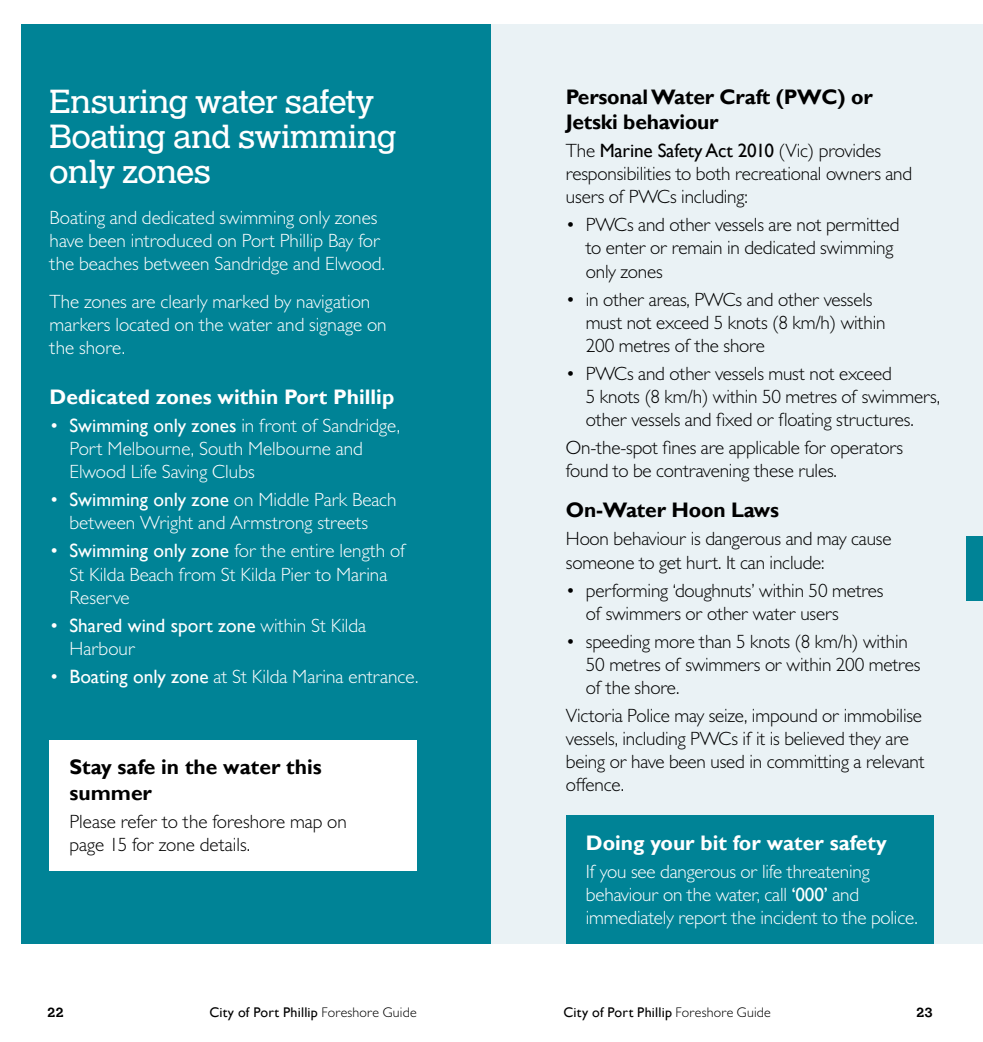
<style>
.page{position:relative;width:983px;height:1042px;background:#fff}
.page>*{position:absolute;margin:0;border:0;box-sizing:border-box;transform-origin:0 0}
.t1{font:35px/35px "Helserif Boo";letter-spacing:-.01em;color:#fff}
.t2{font:700 21px/25.2px "Gill Sans";letter-spacing:-.01em;color:#000}
.t3{font:700 21px "Gill Sans";color:#fff}
.t4{font:300 19.25px/23.1px "Gill Sans MT Std";letter-spacing:-.01em;color:#000}
.t5{font:300 19.25px/23.1px "Gill Sans MT Std";color:#fff}
.t6{font:19.25px "Gill Sans";letter-spacing:-.01em;color:#000}
.t7{font:19.25px "Gill Sans";color:#fff}
.t8{font:14px "Gill Sans";letter-spacing:.015em;color:#000}
.t9{font:500 14px "Helserif";color:#000}
.s1{font-family:"Gill Sans";font-weight:400}
.s2{font-family:"Gill Sans MT Std";font-weight:300}
</style>
<div class="page">
<div style="left:21px;top:25px;width:471px;height:919px;background:#008396"></div>
<div style="left:50px;top:740px;width:367px;height:130px;background:#fff"></div>
<div style="left:491px;top:25px;width:491px;height:919px;background:#eaf2f5"></div>
<div style="left:566px;top:815px;width:367px;height:129px;background:#008396"></div>
<div style="left:966px;top:536px;width:16px;height:64px;background:#008396"></div>
<h1 class="t1" style="left:50px;top:86px;width:348px">Ensuring water safety<br>Boating and swimming only zones</h1>
<p class="t5" style="left:50px;top:205px;width:337px">Boating and dedicated swimming only zones have been introduced on Port Phillip Bay for the beaches between Sandridge and Elwood.</p>
<p class="t5" style="left:50px;top:289px;width:338px">The zones are clearly marked by navigation markers located on the water and signage on the shore.</p>
<p class="t3" style="left:50px;top:384px;width:346px">Dedicated zones within Port Phillip</p>
<p class="t5" style="left:69px;top:414px;width:332px;text-indent:-20px">• <span class="s1">Swimming only zones</span> in front of Sandridge,<br>Port Melbourne, South Melbourne and<br>Elwood Life Saving Clubs</p>
<p class="t5" style="left:50px;top:488px;width:348px;text-align:center">• <span class="s1">Swimming only zone</span> on Middle Park Beach between Wright and Armstrong streets</p>
<p class="t5" style="left:69px;top:539px;width:338px;text-indent:-20px">• <span class="s1">Swimming only zone</span> for the entire length of<br>St Kilda Beach from St Kilda Pier to Marina<br>Reserve</p>
<p class="t7" style="left:50px;top:614px;width:318px"><span class="s2">•</span> Shared wind sport zone <span class="s2">within St Kilda</span></p>
<p class="t5" style="left:69px;top:636px;width:67px">Harbour</p>
<p class="t5" style="left:50px;top:664px;width:370px">• <span class="s1">Boating only zone</span> at St Kilda Marina entrance.</p>
<p class="t2" style="left:69px;top:755px;width:254px">Stay safe in the water this summer</p>
<p class="t4" style="left:69px;top:809px;width:279px">Please refer to the foreshore map on page 15 for zone details.</p>
<p class="t9" style="left:47px;top:1004px;width:18px">22</p>
<p class="t8" style="left:209px;top:1004px;width:209px">City of Port Phillip <span class="s2">Foreshore Guide</span></p>
<p class="t2" style="left:566px;top:85px;width:308px">Personal Water Craft (PWC) or<br>Jetski behaviour</p>
<p class="t6" style="left:566px;top:139px;width:316px"><span class="s2">The</span> Marine Safety Act 2010 <span class="s2">(Vic) provides</span></p>
<p class="t4" style="left:566px;top:162px;width:348px">responsibilities to both recreational owners and users of PWCs including:</p>
<p class="t4" style="left:585px;top:213px;width:315px;text-indent:-20px">• PWCs and other vessels are not permitted to enter or remain in dedicated swimming only zones</p>
<p class="t4" style="left:585px;top:287px;width:301px;text-indent:-20px">• in other areas, PWCs and other vessels must not exceed 5 knots (8 km/h) within<br>200 metres of the shore</p>
<p class="t4" style="left:585px;top:362px;width:355px;text-indent:-20px">• PWCs and other vessels must not exceed<br>5 knots (8 km/h) within 50 metres of swimmers, other vessels and fixed or floating structures.</p>
<p class="t4" style="left:566px;top:436px;width:338px">On-the-spot fines are applicable for operators found to be contravening these rules.</p>
<p class="t2" style="left:566px;top:498px;width:215px">On-Water Hoon Laws</p>
<p class="t4" style="left:566px;top:527px;width:327px">Hoon behaviour is dangerous and may cause someone to get hurt. It can include:</p>
<p class="t4" style="left:585px;top:578px;width:299px;text-indent:-20px">• performing ‘doughnuts’ within 50 metres of swimmers or other water users</p>
<p class="t4" style="left:585px;top:629px;width:336px;text-indent:-20px">• speeding more than 5 knots (8 km/h) within<br>50 metres of swimmers or within 200 metres of the shore.</p>
<p class="t4" style="left:566px;top:704px;width:360px">Victoria Police may seize, impound or immobilise vessels, including PWCs if it is believed they are being or have been used in committing a relevant offence.</p>
<p class="t3" style="left:585px;top:830px;width:302px">Doing your bit for water safety</p>
<p class="t5" style="left:585px;top:859px;width:333px">If you see dangerous or life threatening behaviour on the water, call <span class="s1">‘000’</span> and immediately report the incident to the police.</p>
<p class="t8" style="left:563px;top:1004px;width:209px">City of Port Phillip <span class="s2">Foreshore Guide</span></p>
<p class="t9" style="left:915px;top:1004px;width:18px">23</p>
</div>
